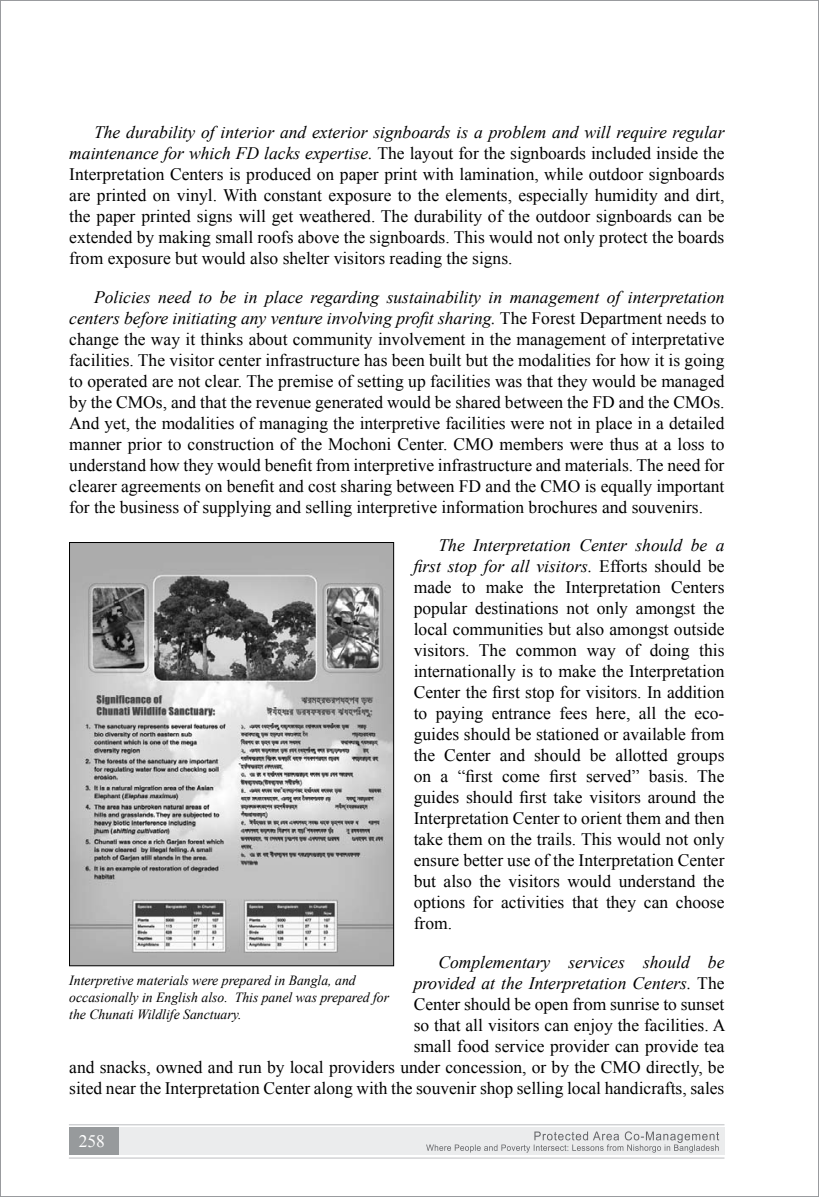
<style>
.page{position:relative;width:819px;height:1197px;background:#fff}
.page>*{position:absolute;margin:0;border:0;box-sizing:border-box;transform-origin:0 0}
.t1{font:17.5px/21px "Times New Roman";color:#000;text-align:justify}
.t2{font:17.5px "Times New Roman";color:#fff}
.t3{font:italic 14px/16.8px "Times New Roman";color:#000}
.s1{font-style:italic}
</style>
<div class="page">
<div style="left:69px;top:1128px;width:655px;height:27px;background:#ebeced"></div>
<div style="left:69px;top:1128px;width:49px;height:27px;background:#979a9c"></div>
<svg style="left:426px;top:1131px;width:293px;height:22px"></svg>
<hr style="left:69px;top:1158px;width:656px;height:1px;background:#bcbdc0">
<hr style="left:69px;top:1124px;width:655px;height:1px;background:#bcbdc0">
<img style="left:71px;top:544px;width:321px;height:420px">
<div style="left:69px;top:542px;width:325px;height:424px;border:1px solid #000"></div>
<p class="t1" style="left:69px;top:122px;width:657px;text-indent:25px"><span class="s1">The durability of interior and exterior signboards is a problem and will require regular maintenance for which FD lacks expertise.</span> The layout for the signboards included inside the Interpretation Centers is produced on paper print with lamination, while outdoor signboards are printed on vinyl. With constant exposure to the elements, especially humidity and dirt, the paper printed signs will get weathered. The durability of the outdoor signboards can be extended by making small roofs above the signboards. This would not only protect the boards from exposure but would also shelter visitors reading the signs.</p>
<p class="t1" style="left:69px;top:286px;width:657px;text-indent:25px"><span class="s1">Policies need to be in place regarding sustainability in management of interpretation centers before initiating any venture involving profit sharing.</span> The Forest Department needs to change the way it thinks about community involvement in the management of interpretative facilities. The visitor center infrastructure has been built but the modalities for how it is going to operated are not clear. The premise of setting up facilities was that they would be managed by the CMOs, and that the revenue generated would be shared between the FD and the CMOs.<br>And yet, the modalities of managing the interpretive facilities were not in place in a detailed manner prior to construction of the Mochoni Center. CMO members were thus at a loss to understand how they would benefit from interpretive infrastructure and materials. The need for clearer agreements on benefit and cost sharing between FD and the CMO is equally important for the business of supplying and selling interpretive information brochures and souvenirs.</p>
<p class="t1" style="left:414px;top:535px;width:312px;text-indent:25px"><span class="s1">The Interpretation Center should be a first stop for all visitors.</span> Efforts should be made to make the Interpretation Centers popular destinations not only amongst the local communities but also amongst outside visitors. The common way of doing this internationally is to make the Interpretation Center the first stop for visitors. In addition to paying entrance fees here, all the eco&shy;guides should be stationed or available from the Center and should be allotted groups on a “first come first served” basis. The guides should first take visitors around the Interpretation Center to orient them and then take them on the trails. This would not only ensure better use of the Interpretation Center but also the visitors would understand the options for activities that they can choose from.</p>
<p class="t1" style="left:69px;top:951px;width:658px;text-align:right"><span class="s1">Complementary services should be<br>provided at the Interpretation Centers.</span> The<br>Center should be open from sunrise to sunset<br>so that all visitors can enjoy the facilities. A<br>small food service provider can provide tea<br>and snacks, owned and run by local providers under concession, or by the CMO directly, be sited near the Interpretation Center along with the souvenir shop selling local handicrafts, sales</p>
<p class="t3" style="left:69px;top:972px;width:321px">Interpretive materials were prepared in Bangla, and occasionally in English also. This panel was prepared for the Chunati Wildlife Sanctuary.</p>
<p class="t2" style="left:79px;top:1129px;width:28px">258</p>
</div>
